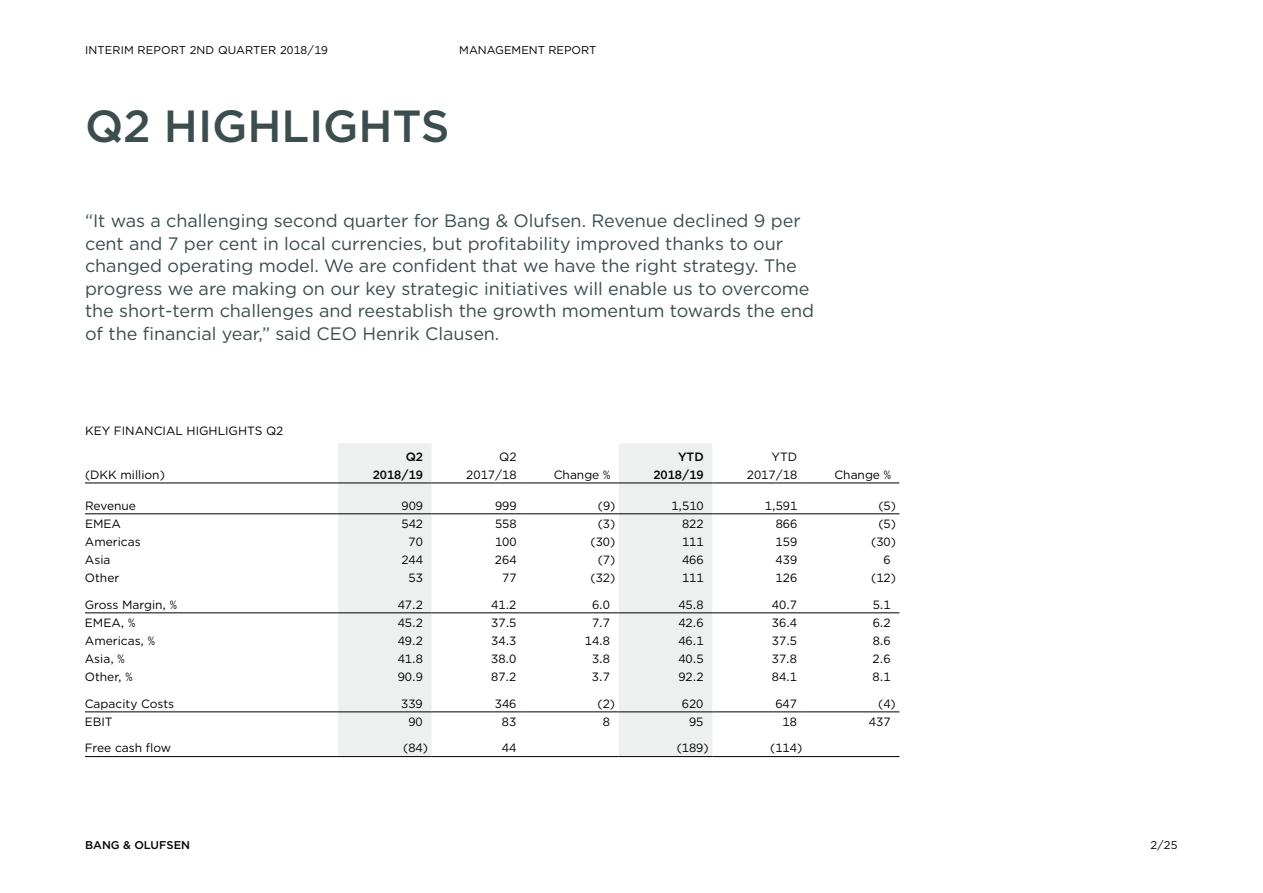
<style>
.page{position:relative;width:1263px;height:893px;background:#fff}
.page>*{position:absolute;margin:0;border:0;box-sizing:border-box;transform-origin:0 0}
.t1{font:500 45px "Gotham";letter-spacing:-.005em;color:#3c4d4d}
.t2{font:18px/22.5px "Gotham";letter-spacing:-.005em;color:#3c4d4d}
.t3{font:12px/17.2px "Gotham";color:#000;text-align:right}
.t4{font:500 12px/17.2px "Gotham";color:#000;text-align:right}
.t5{font:11.25px "Gotham";letter-spacing:.01em;color:#000}
.t6{font:500 11.25px "Gotham";color:#000}
</style>
<div class="page">
<svg style="left:338px;top:443px;width:374px;height:313px;fill:#eef1ef"></svg>
<hr style="left:85px;top:483px;width:253px;height:1px;background:#000">
<hr style="left:338px;top:483px;width:94px;height:1px;background:#000">
<hr style="left:432px;top:483px;width:93px;height:1px;background:#000">
<hr style="left:525px;top:483px;width:94px;height:1px;background:#000">
<hr style="left:619px;top:483px;width:93px;height:1px;background:#000">
<hr style="left:712px;top:483px;width:94px;height:1px;background:#000">
<hr style="left:806px;top:483px;width:93px;height:1px;background:#000">
<hr style="left:85px;top:514px;width:253px;height:1px;background:#000">
<hr style="left:338px;top:514px;width:94px;height:1px;background:#000">
<hr style="left:432px;top:514px;width:93px;height:1px;background:#000">
<hr style="left:525px;top:514px;width:94px;height:1px;background:#000">
<hr style="left:619px;top:514px;width:93px;height:1px;background:#000">
<hr style="left:712px;top:514px;width:94px;height:1px;background:#000">
<hr style="left:806px;top:514px;width:93px;height:1px;background:#000">
<hr style="left:85px;top:613px;width:253px;height:1px;background:#000">
<hr style="left:338px;top:613px;width:94px;height:1px;background:#000">
<hr style="left:432px;top:613px;width:93px;height:1px;background:#000">
<hr style="left:525px;top:613px;width:94px;height:1px;background:#000">
<hr style="left:619px;top:613px;width:93px;height:1px;background:#000">
<hr style="left:712px;top:613px;width:94px;height:1px;background:#000">
<hr style="left:806px;top:613px;width:93px;height:1px;background:#000">
<hr style="left:712px;top:756px;width:94px;height:1px;background:#000">
<hr style="left:806px;top:756px;width:93px;height:1px;background:#000">
<hr style="left:85px;top:712px;width:253px;height:1px;background:#000">
<hr style="left:338px;top:712px;width:94px;height:1px;background:#000">
<hr style="left:432px;top:712px;width:93px;height:1px;background:#000">
<hr style="left:525px;top:712px;width:94px;height:1px;background:#000">
<hr style="left:619px;top:712px;width:93px;height:1px;background:#000">
<hr style="left:712px;top:712px;width:94px;height:1px;background:#000">
<hr style="left:806px;top:712px;width:93px;height:1px;background:#000">
<hr style="left:85px;top:756px;width:253px;height:1px;background:#000">
<hr style="left:338px;top:756px;width:94px;height:1px;background:#000">
<hr style="left:432px;top:756px;width:93px;height:1px;background:#000">
<hr style="left:525px;top:756px;width:94px;height:1px;background:#000">
<hr style="left:619px;top:756px;width:93px;height:1px;background:#000">
<p class="t5" style="left:85px;top:42px;width:244px">INTERIM REPORT 2ND QUARTER 2018/19</p>
<p class="t5" style="left:459px;top:42px;width:139px">MANAGEMENT REPORT</p>
<h1 class="t1" style="left:85px;top:97px;width:366px">Q2 HIGHLIGHTS</h1>
<p class="t2" style="left:85px;top:209px;width:731px">“It was a challenging second quarter for Bang &amp; Olufsen. Revenue declined 9 per cent and 7 per cent in local currencies, but profitability improved thanks to our changed operating model. We are confident that we have the right strategy. The progress we are making on our key strategic initiatives will enable us to overcome the short-term challenges and reestablish the growth momentum towards the end of the financial year,” said CEO Henrik Clausen.</p>
<p class="t3" style="left:85px;top:422px;width:200px">KEY FINANCIAL HIGHLIGHTS Q2</p>
<p class="t3" style="left:85px;top:466px;width:81px">(DKK million)</p>
<p class="t4" style="left:373px;top:448px;width:52px">Q2<br>2018/19</p>
<p class="t3" style="left:466px;top:448px;width:52px">Q2<br>2017/18</p>
<p class="t3" style="left:554px;top:466px;width:58px">Change %</p>
<p class="t4" style="left:653px;top:448px;width:52px">YTD<br>2018/19</p>
<p class="t3" style="left:747px;top:448px;width:52px">YTD<br>2017/18</p>
<p class="t3" style="left:834px;top:466px;width:58px">Change %</p>
<p class="t3" style="left:85px;top:496px;width:53px">Revenue</p>
<p class="t3" style="left:401px;top:496px;width:23px">909</p>
<p class="t3" style="left:495px;top:496px;width:23px">999</p>
<p class="t3" style="left:598px;top:496px;width:19px">(9)</p>
<p class="t3" style="left:671px;top:496px;width:34px">1,510</p>
<p class="t3" style="left:765px;top:496px;width:34px">1,591</p>
<p class="t3" style="left:878px;top:496px;width:19px">(5)</p>
<p class="t3" style="left:85px;top:515px;width:37px">EMEA</p>
<p class="t3" style="left:401px;top:515px;width:23px">542</p>
<p class="t3" style="left:495px;top:515px;width:23px">558</p>
<p class="t3" style="left:598px;top:515px;width:19px">(3)</p>
<p class="t3" style="left:682px;top:515px;width:23px">822</p>
<p class="t3" style="left:776px;top:515px;width:23px">866</p>
<p class="t3" style="left:878px;top:515px;width:19px">(5)</p>
<p class="t3" style="left:85px;top:533px;width:57px">Americas</p>
<p class="t3" style="left:409px;top:533px;width:16px">70</p>
<p class="t3" style="left:495px;top:533px;width:23px">100</p>
<p class="t3" style="left:590px;top:533px;width:26px">(30)</p>
<p class="t3" style="left:682px;top:533px;width:23px">111</p>
<p class="t3" style="left:776px;top:533px;width:23px">159</p>
<p class="t3" style="left:871px;top:533px;width:26px">(30)</p>
<p class="t3" style="left:85px;top:551px;width:27px">Asia</p>
<p class="t3" style="left:401px;top:551px;width:23px">244</p>
<p class="t3" style="left:495px;top:551px;width:23px">264</p>
<p class="t3" style="left:598px;top:551px;width:19px">(7)</p>
<p class="t3" style="left:682px;top:551px;width:23px">466</p>
<p class="t3" style="left:776px;top:551px;width:23px">439</p>
<p class="t3" style="left:883px;top:551px;width:9px">6</p>
<p class="t3" style="left:85px;top:569px;width:36px">Other</p>
<p class="t3" style="left:409px;top:569px;width:16px">53</p>
<p class="t3" style="left:502px;top:569px;width:16px">77</p>
<p class="t3" style="left:590px;top:569px;width:26px">(32)</p>
<p class="t3" style="left:682px;top:569px;width:23px">111</p>
<p class="t3" style="left:776px;top:569px;width:23px">126</p>
<p class="t3" style="left:871px;top:569px;width:26px">(12)</p>
<p class="t3" style="left:85px;top:595px;width:94px">Gross Margin, %</p>
<p class="t3" style="left:398px;top:595px;width:27px">47.2</p>
<p class="t3" style="left:491px;top:595px;width:27px">41.2</p>
<p class="t3" style="left:592px;top:595px;width:19px">6.0</p>
<p class="t3" style="left:678px;top:595px;width:27px">45.8</p>
<p class="t3" style="left:772px;top:595px;width:27px">40.7</p>
<p class="t3" style="left:873px;top:595px;width:19px">5.1</p>
<p class="t3" style="left:85px;top:614px;width:52px">EMEA, %</p>
<p class="t3" style="left:398px;top:614px;width:27px">45.2</p>
<p class="t3" style="left:491px;top:614px;width:27px">37.5</p>
<p class="t3" style="left:592px;top:614px;width:19px">7.7</p>
<p class="t3" style="left:678px;top:614px;width:27px">42.6</p>
<p class="t3" style="left:772px;top:614px;width:27px">36.4</p>
<p class="t3" style="left:873px;top:614px;width:19px">6.2</p>
<p class="t3" style="left:85px;top:632px;width:72px">Americas, %</p>
<p class="t3" style="left:398px;top:632px;width:27px">49.2</p>
<p class="t3" style="left:491px;top:632px;width:27px">34.3</p>
<p class="t3" style="left:585px;top:632px;width:27px">14.8</p>
<p class="t3" style="left:678px;top:632px;width:27px">46.1</p>
<p class="t3" style="left:772px;top:632px;width:27px">37.5</p>
<p class="t3" style="left:873px;top:632px;width:19px">8.6</p>
<p class="t3" style="left:85px;top:650px;width:41px">Asia, %</p>
<p class="t3" style="left:398px;top:650px;width:27px">41.8</p>
<p class="t3" style="left:491px;top:650px;width:27px">38.0</p>
<p class="t3" style="left:592px;top:650px;width:19px">3.8</p>
<p class="t3" style="left:678px;top:650px;width:27px">40.5</p>
<p class="t3" style="left:772px;top:650px;width:27px">37.8</p>
<p class="t3" style="left:873px;top:650px;width:19px">2.6</p>
<p class="t3" style="left:85px;top:668px;width:49px">Other, %</p>
<p class="t3" style="left:398px;top:668px;width:27px">90.9</p>
<p class="t3" style="left:491px;top:668px;width:27px">87.2</p>
<p class="t3" style="left:592px;top:668px;width:19px">3.7</p>
<p class="t3" style="left:678px;top:668px;width:27px">92.2</p>
<p class="t3" style="left:772px;top:668px;width:27px">84.1</p>
<p class="t3" style="left:873px;top:668px;width:19px">8.1</p>
<p class="t3" style="left:85px;top:694px;width:91px">Capacity Costs</p>
<p class="t3" style="left:401px;top:694px;width:23px">339</p>
<p class="t3" style="left:495px;top:694px;width:23px">346</p>
<p class="t3" style="left:597px;top:694px;width:19px">(2)</p>
<p class="t3" style="left:682px;top:694px;width:23px">620</p>
<p class="t3" style="left:775px;top:694px;width:23px">647</p>
<p class="t3" style="left:878px;top:694px;width:19px">(4)</p>
<p class="t3" style="left:85px;top:713px;width:29px">EBIT</p>
<p class="t3" style="left:408px;top:713px;width:16px">90</p>
<p class="t3" style="left:502px;top:713px;width:16px">83</p>
<p class="t3" style="left:603px;top:713px;width:9px">8</p>
<p class="t3" style="left:689px;top:713px;width:16px">95</p>
<p class="t3" style="left:783px;top:713px;width:16px">18</p>
<p class="t3" style="left:869px;top:713px;width:23px">437</p>
<p class="t3" style="left:85px;top:739px;width:88px">Free cash flow</p>
<p class="t3" style="left:403px;top:739px;width:26px">(84)</p>
<p class="t3" style="left:502px;top:739px;width:16px">44</p>
<p class="t3" style="left:677px;top:739px;width:34px">(189)</p>
<p class="t3" style="left:770px;top:739px;width:34px">(114)</p>
<p class="t6" style="left:85px;top:838px;width:107px">BANG &amp; OLUFSEN</p>
<p class="t5" style="left:1150px;top:838px;width:28px">2/25</p>
</div>
